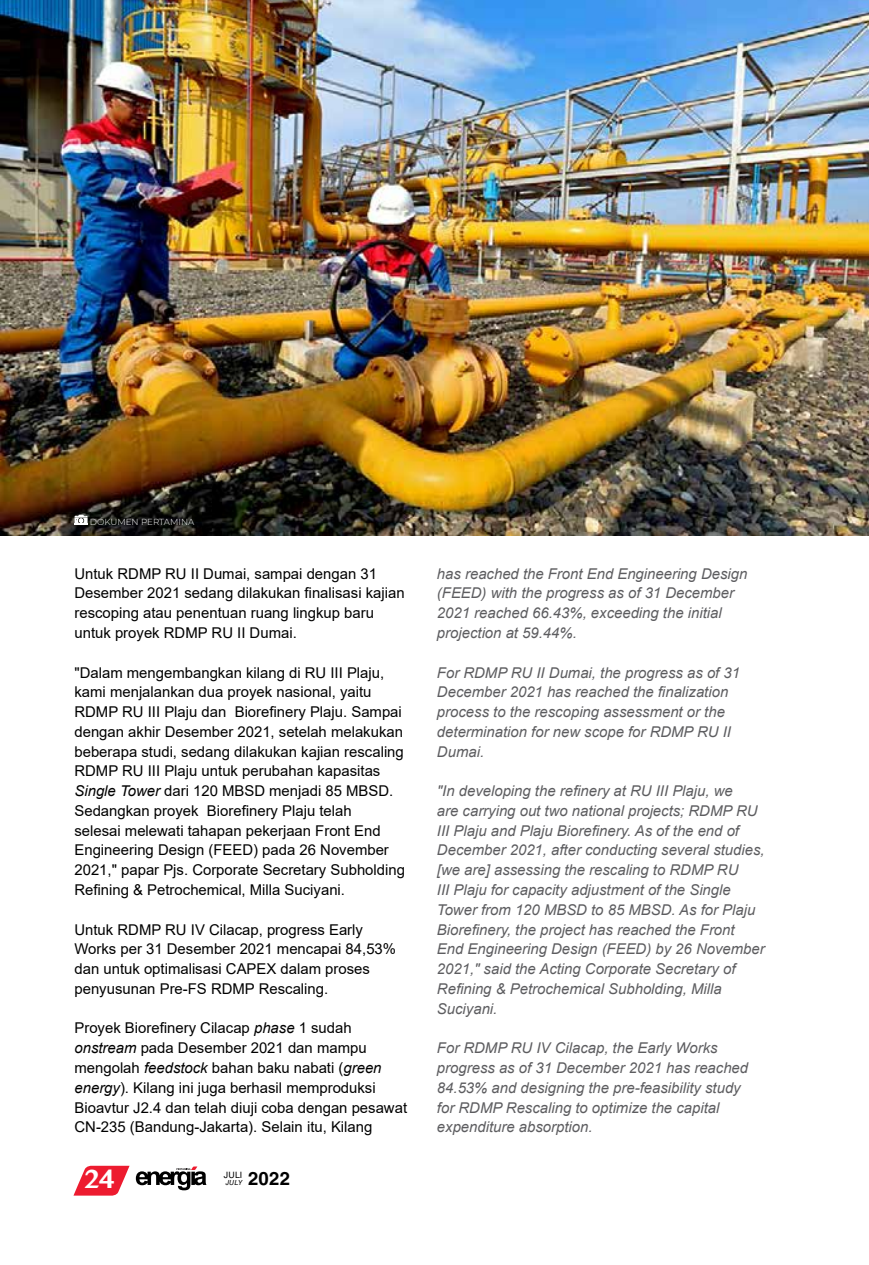
<style>
.page{position:relative;width:869px;height:1265px;background:#fff}
.page>*{position:absolute;margin:0;border:0;box-sizing:border-box;transform-origin:0 0}
.t1{font:700 26.25px "Myanmar MN";color:#fff}
.t2{font:700 18.55px "Helvetica LT Std";color:#000}
.t3{font:14.88px/19.8px "Arial";color:#000}
.t4{font:italic 14.88px/19.8px "Arial";color:#5d5d60}
.t5{font:300 8.75px "Montserrat";color:#fff}
.t6{font:8.75px "Helvetica LT Std";color:#000}
.t7{font:italic 7px "Helvetica LT Std";color:#000}
.s1{font-style:italic}
</style>
<div class="page">
<svg style="left:73px;top:1166px;width:56px;height:30px"></svg>
<svg style="left:136px;top:1166px;width:70px;height:24px"></svg>
<img style="left:0;top:0;width:868px;height:536px">
<svg style="left:75px;top:515px;width:12px;height:10px"></svg>
<p class="t5" style="left:90px;top:516px;width:106px">DOKUMEN PERTAMINA</p>
<p class="t3" style="left:74px;top:563px;width:331px">Untuk RDMP RU II Dumai, sampai dengan 31<br>Desember 2021 sedang dilakukan finalisasi kajian rescoping atau penentuan ruang lingkup baru untuk proyek RDMP RU II Dumai.</p>
<p class="t3" style="left:74px;top:662px;width:332px">"Dalam mengembangkan kilang di RU III Plaju, kami menjalankan dua proyek nasional, yaitu RDMP RU III Plaju dan Biorefinery Plaju. Sampai dengan akhir Desember 2021, setelah melakukan beberapa studi, sedang dilakukan kajian rescaling RDMP RU III Plaju untuk perubahan kapasitas <span class="s1">Single Tower</span> dari 120 MBSD menjadi 85 MBSD.<br>Sedangkan proyek Biorefinery Plaju telah<br>selesai melewati tahapan pekerjaan Front End Engineering Design (FEED) pada 26 November 2021," papar Pjs. Corporate Secretary Subholding Refining &amp; Petrochemical, Milla Suciyani.</p>
<p class="t3" style="left:74px;top:919px;width:323px">Untuk RDMP RU IV Cilacap, progress Early Works per 31 Desember 2021 mencapai 84,53% dan untuk optimalisasi CAPEX dalam proses penyusunan Pre-FS RDMP Rescaling.</p>
<p class="t3" style="left:74px;top:1018px;width:334px">Proyek Biorefinery Cilacap <span class="s1">phase</span> 1 sudah <span class="s1">onstream</span> pada Desember 2021 dan mampu mengolah <span class="s1">feedstock</span> bahan baku nabati (<span class="s1">green energy</span>). Kilang ini juga berhasil memproduksi Bioavtur J2.4 dan telah diuji coba dengan pesawat CN-235 (Bandung-Jakarta). Selain itu, Kilang</p>
<h1 class="t1" style="left:83px;top:1164px;width:33px">24</h1>
<p class="t6" style="left:224px;top:1170px;width:20px">JULI</p>
<p class="t7" style="left:225px;top:1178px;width:18px">JULY</p>
<p class="t2" style="left:248px;top:1167px;width:43px">2022</p>
<p class="t4" style="left:437px;top:564px;width:312px">has reached the Front End Engineering Design (FEED) with the progress as of 31 December 2021 reached 66.43%, exceeding the initial projection at 59.44%.</p>
<p class="t4" style="left:437px;top:663px;width:304px">For RDMP RU II Dumai, the progress as of 31<br>December 2021 has reached the finalization process to the rescoping assessment or the determination for new scope for RDMP RU II Dumai.</p>
<p class="t4" style="left:437px;top:781px;width:329px">"In developing the refinery at RU III Plaju, we<br>are carrying out two national projects; RDMP RU III Plaju and Plaju Biorefinery. As of the end of December 2021, after conducting several studies, [we are] assessing the rescaling to RDMP RU<br>III Plaju for capacity adjustment of the Single Tower from 120 MBSD to 85 MBSD. As for Plaju Biorefinery, the project has reached the Front End Engineering Design (FEED) by 26 November 2021," said the Acting Corporate Secretary of Refining &amp; Petrochemical Subholding, Milla Suciyani.</p>
<p class="t4" style="left:437px;top:1038px;width:312px">For RDMP RU IV Cilacap, the Early Works progress as of 31 December 2021 has reached 84.53% and designing the pre-feasibility study for RDMP Rescaling to optimize the capital expenditure absorption.</p>
</div>
